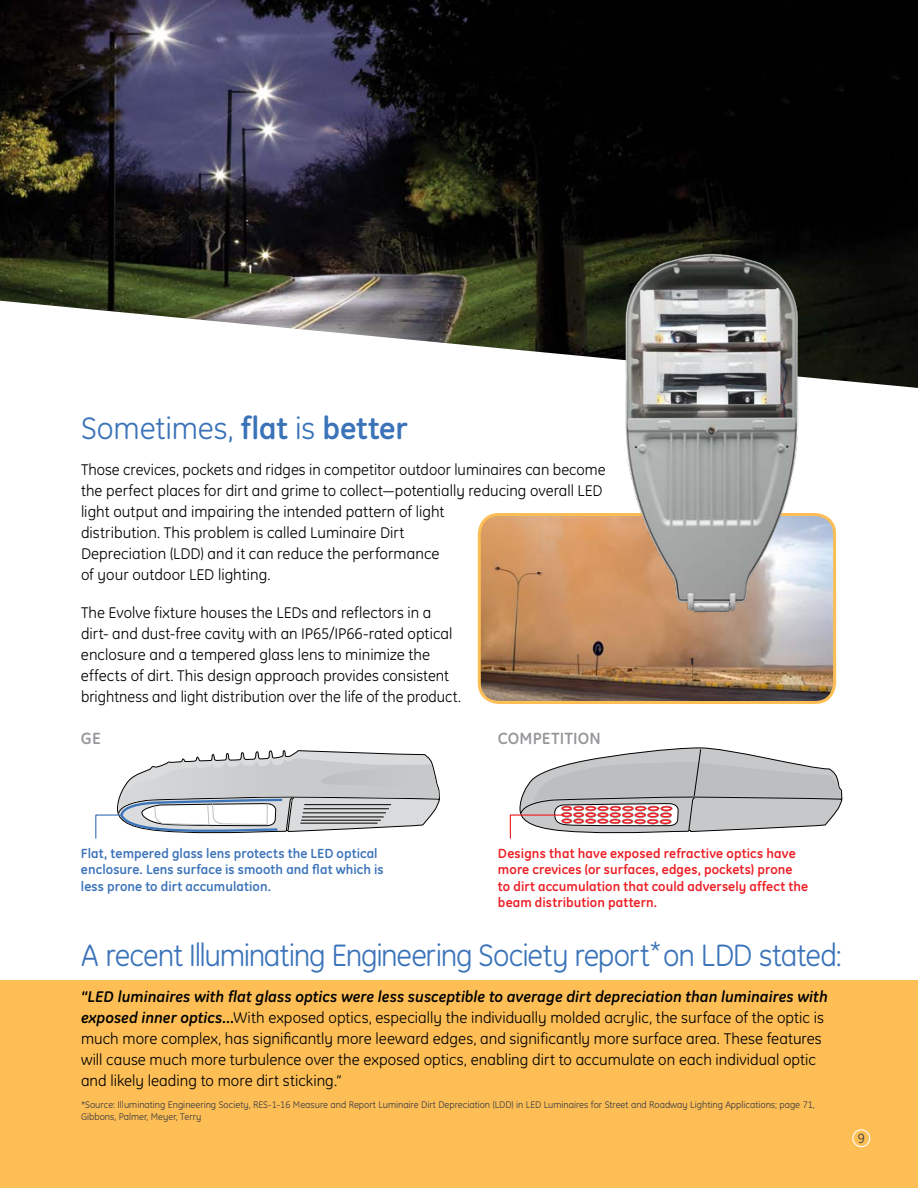
<style>
.page{position:relative;width:918px;height:1188px;background:#fff}
.page>*{position:absolute;margin:0;border:0;box-sizing:border-box;transform-origin:0 0}
.t1{font:31.5px "GE Inspira";letter-spacing:-.035em;color:#3b73b9}
.t2{font:31.5px "GE Inspira";letter-spacing:-.005em;color:#3b73b9}
.t3{font:700 16.5px "GE Inspira";letter-spacing:.01em;color:#939598}
.t4{font:15.75px/21px "GE Inspira";color:#000}
.t5{font:700 13.5px/16.5px "GE Inspira";letter-spacing:.01em;color:#ed1d24}
.t6{font:700 13.5px/16.5px "GE Inspira";letter-spacing:.005em;color:#3b73b9}
.t7{font:13.5px "GE Inspira";color:#343741}
.t8{font:700 12.75px/15.3px "GE Inspira";color:#ed1d24}
.t9{font:700 12.75px/15.3px "GE Inspira";color:#3b73b9}
.t10{font:9.75px/12px "GE Inspira";color:#343741}
.s1{font-weight:700}
.s2{font-weight:700;font-style:italic}
</style>
<div class="page">
<div style="left:0;top:980px;width:918px;height:208px;background:#fdbe56"></div>
<svg style="left:95px;top:750px;width:345px;height:89px"></svg>
<svg style="left:509px;top:748px;width:333px;height:91px"></svg>
<img style="left:0;top:0;width:918px;height:388px">
<img style="left:479px;top:514px;width:356px;height:188px">
<div style="left:478px;top:513px;width:358px;height:191px;border:3px solid #fdbe56;border-radius:20px"></div>
<img style="left:597px;top:240px;width:219px;height:372px">
<div style="left:852px;top:1129px;width:18px;height:18px;border:1px solid #fff;border-radius:50%"></div>
<h1 class="t2" style="left:81px;top:410px;width:328px">Sometimes, <span class="s1">flat</span> is <span class="s1">better</span></h1>
<p class="t4" style="left:81px;top:459px;width:526px">Those crevices, pockets and ridges in competitor outdoor luminaires can become the perfect places for dirt and grime to collect—potentially reducing overall LED light output and impairing the intended pattern of light<br>distribution. This problem is called Luminaire Dirt<br>Depreciation (LDD) and it can reduce the performance<br>of your outdoor LED lighting.</p>
<p class="t4" style="left:81px;top:602px;width:382px">The Evolve fixture houses the LEDs and reflectors in a dirt- and dust-free cavity with an IP65/IP66-rated optical enclosure and a tempered glass lens to minimize the effects of dirt. This design approach provides consistent brightness and light distribution over the life of the product.</p>
<p class="t3" style="left:81px;top:728px;width:21px">GE</p>
<p class="t3" style="left:498px;top:728px;width:104px">COMPETITION</p>
<p class="t9" style="left:84px;top:840px;width:94px">dirt gathers on side prone areas</p>
<p class="t8" style="left:494px;top:840px;width:113px">dirt gathers directly below LED lights</p>
<p class="t9" style="left:88px;top:840px;width:94px">dirt gathers on side prone areas</p>
<p class="t8" style="left:498px;top:840px;width:113px">dirt gathers directly below LED lights</p>
<p class="t6" style="left:81px;top:844px;width:304px">Flat, tempered glass lens protects the LED optical enclosure. Lens surface is smooth and flat which is less prone to dirt accumulation.</p>
<p class="t5" style="left:498px;top:844px;width:312px">Designs that have exposed refractive optics have more crevices (or surfaces, edges, pockets) prone to dirt accumulation that could adversely affect the beam distribution pattern.</p>
<h1 class="t1" style="left:81px;top:937px;width:762px">A recent Illuminating Engineering Society report<sup>*</sup> on LDD stated:</h1>
<p class="t4" style="left:81px;top:986px;width:748px"><span class="s2">“LED luminaires with flat glass optics were less susceptible to average dirt depreciation than luminaires with exposed inner optics...</span>With exposed optics, especially the individually molded acrylic, the surface of the optic is much more complex, has significantly more leeward edges, and significantly more surface area. These features will cause much more turbulence over the exposed optics, enabling dirt to accumulate on each individual optic and likely leading to more dirt sticking.”</p>
<p class="t10" style="left:81px;top:1099px;width:735px">*Source: Illuminating Engineering Society, RES-1-16 Measure and Report Luminaire Dirt Depreciation (LDD) in LED Luminaires for Street and Roadway Lighting Applications; page 71,<br>Gibbons, Palmer, Meyer, Terry</p>
<p class="t7" style="left:858px;top:1130px;width:9px">9</p>
</div>
